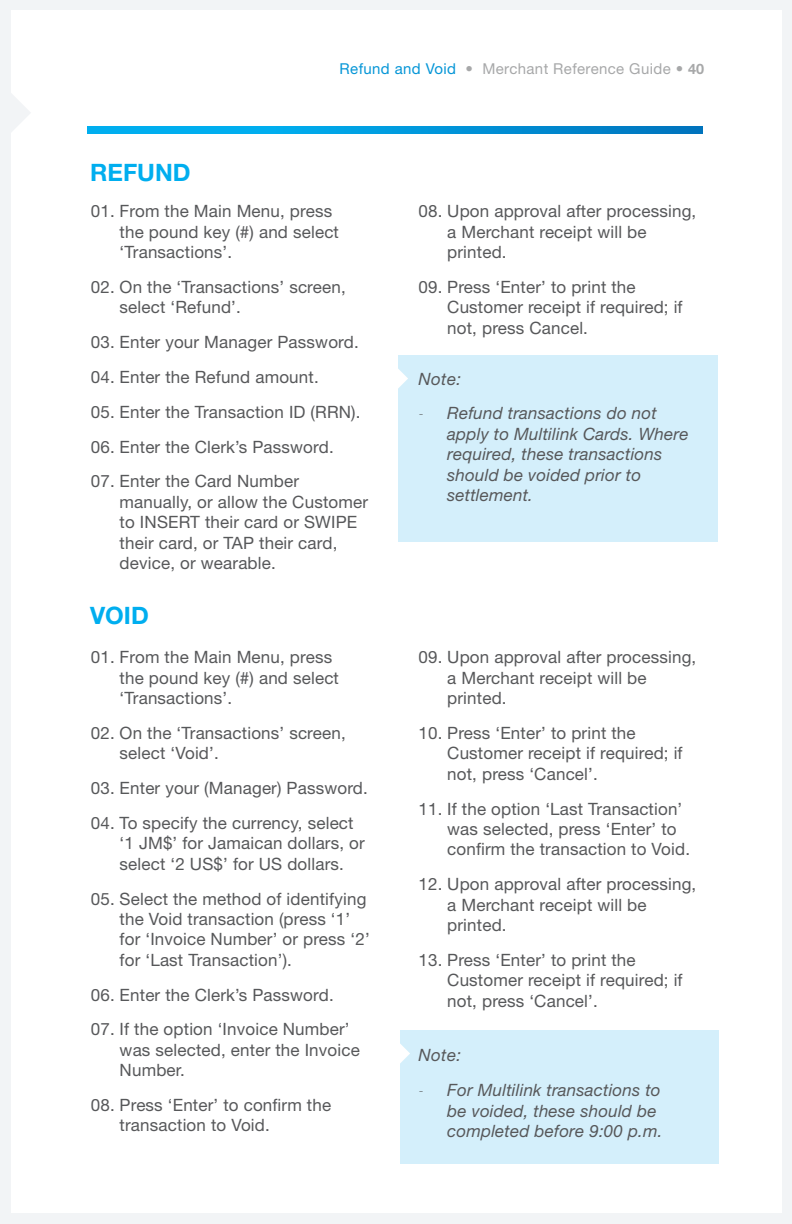
<style>
.page{position:relative;width:792px;height:1224px;background:#f2f4f6}
.page>*{position:absolute;margin:0;border:0;box-sizing:border-box;transform-origin:0 0}
.Heading_2{font:700 24px "Helvetica Neue LT Std";color:#00aeef}
.t1{font:17px/20.4px "Helvetica Neue LT Std";letter-spacing:.01em;color:#57585a}
.general_paragraph{font:italic 17px/20.4px "Helvetica Neue LT Std";letter-spacing:.01em;color:#57585a}
.t2{font:15px "Helvetica Neue LT Std";letter-spacing:.025em;color:#a7a8a9}
.s1{color:#0696d7}
.s2{font-weight:700;font-size:14.4px}
.s3{font-weight:100;font-style:normal;font-stretch:condensed}
</style>
<div class="page">
<div style="left:11px;top:11px;width:770px;height:1202px;background:#fff"></div>
<svg style="left:11px;top:94px;width:19px;height:38px"></svg>
<svg style="left:87px;top:126px;width:616px;height:8px;background:#0098dc"></svg>
<div style="left:401px;top:1030px;width:318px;height:134px;background:#d4effb"></div>
<svg style="left:400px;top:1030px;width:10px;height:46px"></svg>
<div style="left:399px;top:356px;width:319px;height:186px;background:#d4effb"></div>
<svg style="left:398px;top:356px;width:10px;height:46px"></svg>
<p class="Heading_2" style="left:90px;top:158px;width:102px">REFUND</p>
<p class="t2" style="left:340px;top:60px;width:366px"><span class="s1">Refund and Void</span> • Merchant Reference Guide • <span class="s2">40</span></p>
<p class="t1" style="left:120px;top:201px;width:221px;text-indent:-29px">01. From the Main Menu, press the pound key (#) and select ‘Transactions’.</p>
<p class="t1" style="left:120px;top:277px;width:228px;text-indent:-29px">02. On the ‘Transactions’ screen, select ‘Refund’.</p>
<p class="t1" style="left:91px;top:332px;width:269px">03. Enter your Manager Password.</p>
<p class="t1" style="left:91px;top:367px;width:229px">04. Enter the Refund amount.</p>
<p class="t1" style="left:91px;top:401px;width:271px">05. Enter the Transaction ID (RRN).</p>
<p class="t1" style="left:91px;top:436px;width:244px">06. Enter the Clerk’s Password.</p>
<p class="t1" style="left:120px;top:471px;width:250px;text-indent:-29px">07. Enter the Card Number manually, or allow the Customer to INSERT their card or SWIPE their card, or TAP their card, device, or wearable.</p>
<p class="Heading_2" style="left:90px;top:601px;width:60px">VOID</p>
<p class="t1" style="left:120px;top:647px;width:221px;text-indent:-29px">01. From the Main Menu, press the pound key (#) and select ‘Transactions’.</p>
<p class="t1" style="left:120px;top:722px;width:228px;text-indent:-29px">02. On the ‘Transactions’ screen, select ‘Void’.</p>
<p class="t1" style="left:91px;top:778px;width:279px">03. Enter your (Manager) Password.</p>
<p class="t1" style="left:120px;top:812px;width:247px;text-indent:-29px">04. To specify the currency, select ‘1 JM$’ for Jamaican dollars, or select ‘2 US$’ for US dollars.</p>
<p class="t1" style="left:120px;top:888px;width:252px;text-indent:-29px">05. Select the method of identifying the Void transaction (press ‘1’ for ‘Invoice Number’ or press ‘2’ for ‘Last Transaction’).</p>
<p class="t1" style="left:91px;top:984px;width:244px">06. Enter the Clerk’s Password.</p>
<p class="t1" style="left:120px;top:1019px;width:242px;text-indent:-29px">07. If the option ‘Invoice Number’ was selected, enter the Invoice<br>Number.</p>
<p class="t1" style="left:120px;top:1094px;width:213px;text-indent:-29px">08. Press ‘Enter’ to confirm the transaction to Void.</p>
<p class="t1" style="left:447px;top:201px;width:251px;text-indent:-29px">08. Upon approval after processing, a Merchant receipt will be printed.</p>
<p class="t1" style="left:447px;top:277px;width:237px;text-indent:-29px">09. Press ‘Enter’ to print the<br>Customer receipt if required; if not, press Cancel.</p>
<p class="general_paragraph" style="left:418px;top:368px;width:44px">Note:</p>
<p class="general_paragraph" style="left:447px;top:403px;width:243px;text-indent:-29px"><span class="s3">-</span> Refund transactions do not apply to Multilink Cards. Where required, these transactions should be voided prior to settlement.</p>
<p class="t1" style="left:447px;top:647px;width:251px;text-indent:-29px">09. Upon approval after processing, a Merchant receipt will be printed.</p>
<p class="t1" style="left:447px;top:722px;width:237px;text-indent:-29px">10. Press ‘Enter’ to print the<br>Customer receipt if required; if not, press ‘Cancel’.</p>
<p class="t1" style="left:447px;top:798px;width:244px;text-indent:-29px">11. If the option ‘Last Transaction’ was selected, press ‘Enter’ to confirm the transaction to Void.</p>
<p class="t1" style="left:447px;top:874px;width:251px;text-indent:-29px">12. Upon approval after processing, a Merchant receipt will be printed.</p>
<p class="t1" style="left:447px;top:949px;width:237px;text-indent:-29px">13. Press ‘Enter’ to print the<br>Customer receipt if required; if not, press ‘Cancel’.</p>
<p class="general_paragraph" style="left:418px;top:1045px;width:44px">Note:</p>
<p class="general_paragraph" style="left:447px;top:1080px;width:217px;text-indent:-29px"><span class="s3">-</span> For Multilink transactions to be voided, these should be completed before 9:00 p.m.</p>
</div>
